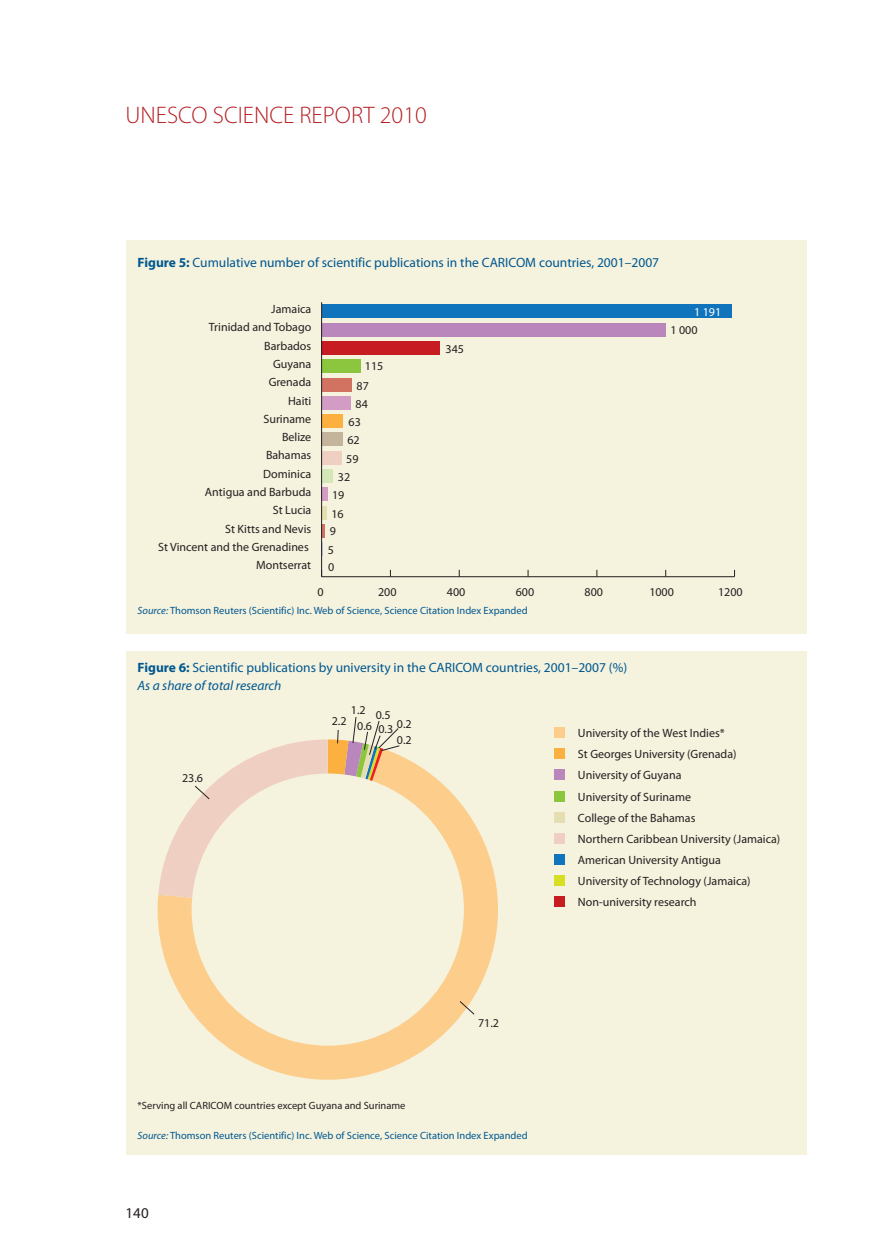
<style>
.page{position:relative;width:891px;height:1251px;background:#fff}
.page>*{position:absolute;margin:0;border:0;box-sizing:border-box;transform-origin:0 0}
.t1{font:300 24px "Myriad Pro";color:#b62024}
.t2{font:15px "Myriad Pro";color:#231f20}
.t3{font:13.5px/18px "Myriad Pro";color:#005890}
.t4{font:12px/21.1px "Myriad Pro";color:#231f20}
.t5{font:12px "Myriad Pro";color:#fff}
.t6{font:10.5px "Myriad Pro";color:#005890}
.t7{font:10.5px "Myriad Pro";color:#231f20}
.s1{font-weight:700}
.s2{font-style:italic}
</style>
<div class="page">
<div style="left:126px;top:241px;width:680px;height:393px;background:#f5f2de"></div>
<hr style="left:321px;top:576px;width:413px;height:1px;background:#231f20">
<div style="left:321px;top:305px;width:410px;height:13px;background:#1074bc"></div>
<div style="left:321px;top:323px;width:344px;height:13px;background:#ba87bc"></div>
<div style="left:321px;top:341px;width:119px;height:13px;background:#c61c22"></div>
<div style="left:321px;top:360px;width:40px;height:13px;background:#8bc63e"></div>
<div style="left:321px;top:378px;width:30px;height:13px;background:#d27362"></div>
<div style="left:321px;top:396px;width:29px;height:13px;background:#d29cc5"></div>
<div style="left:321px;top:415px;width:22px;height:13px;background:#fbb03f"></div>
<div style="left:321px;top:433px;width:22px;height:13px;background:#c3b49b"></div>
<div style="left:321px;top:451px;width:21px;height:13px;background:#f0cfc3"></div>
<div style="left:321px;top:469px;width:11px;height:14px;background:#d4e7b8"></div>
<svg style="left:322px;top:488px;width:6px;height:13px"></svg>
<svg style="left:322px;top:506px;width:5px;height:13px"></svg>
<svg style="left:322px;top:524px;width:2px;height:13px"></svg>
<svg style="left:322px;top:543px;width:1px;height:13px"></svg>
<hr style="left:321px;top:302px;width:1px;height:275px;background:#231f20">
<div style="left:126px;top:651px;width:680px;height:504px;background:#f5f2de"></div>
<svg style="left:157px;top:755px;width:341px;height:324px"></svg>
<svg style="left:459px;top:1000px;width:16px;height:15px"></svg>
<svg style="left:158px;top:717px;width:242px;height:181px"></svg>
<div style="left:554px;top:727px;width:10px;height:11px;background:#fdcd8b"></div>
<div style="left:554px;top:896px;width:10px;height:11px;background:#c61c22"></div>
<div style="left:554px;top:748px;width:10px;height:11px;background:#fbb03f"></div>
<div style="left:554px;top:769px;width:10px;height:11px;background:#ba87bc"></div>
<div style="left:554px;top:791px;width:10px;height:10px;background:#8bc63e"></div>
<div style="left:554px;top:812px;width:10px;height:10px;background:#e6deb3"></div>
<div style="left:554px;top:833px;width:10px;height:10px;background:#f0cfc3"></div>
<div style="left:554px;top:854px;width:10px;height:11px;background:#1074bc"></div>
<div style="left:554px;top:875px;width:10px;height:11px;background:#d6df21"></div>
<h1 class="t1" style="left:126px;top:100px;width:302px">UNESCO SCIENCE REPORT 2010</h1>
<p class="t3" style="left:138px;top:254px;width:523px"><span class="s1">Figure 5:</span> Cumulative number of scientific publications in the CARICOM countries, 2001–2007</p>
<p class="t4" style="left:271px;top:299px;width:41px">Jamaica</p>
<p class="t4" style="left:209px;top:318px;width:104px">Trinidad and Tobago</p>
<p class="t5" style="left:693px;top:307px;width:29px">1 191</p>
<p class="t4" style="left:670px;top:320px;width:29px">1 000</p>
<p class="t4" style="left:264px;top:336px;width:48px">Barbados</p>
<p class="t4" style="left:445px;top:339px;width:20px">345</p>
<p class="t4" style="left:273px;top:354px;width:40px">Guyana</p>
<p class="t4" style="left:269px;top:372px;width:44px">Grenada</p>
<p class="t4" style="left:288px;top:391px;width:25px">Haiti</p>
<p class="t4" style="left:365px;top:357px;width:20px">115</p>
<p class="t4" style="left:355px;top:394px;width:14px">84</p>
<p class="t4" style="left:356px;top:376px;width:14px">87</p>
<p class="t4" style="left:263px;top:409px;width:49px">Suriname</p>
<p class="t4" style="left:348px;top:413px;width:14px">63</p>
<p class="t4" style="left:282px;top:427px;width:31px">Belize</p>
<p class="t4" style="left:266px;top:446px;width:47px">Bahamas</p>
<p class="t4" style="left:263px;top:464px;width:50px">Dominica</p>
<p class="t4" style="left:347px;top:430px;width:14px">62</p>
<p class="t4" style="left:338px;top:467px;width:14px">32</p>
<p class="t4" style="left:346px;top:449px;width:14px">59</p>
<p class="t4" style="left:205px;top:482px;width:108px">Antigua and Barbuda</p>
<p class="t4" style="left:332px;top:485px;width:14px">19</p>
<p class="t4" style="left:273px;top:501px;width:40px">St Lucia</p>
<p class="t4" style="left:225px;top:519px;width:88px">St Kitts and Nevis</p>
<p class="t4" style="left:158px;top:537px;width:152px">St Vincent and the Grenadines</p>
<p class="t4" style="left:331px;top:504px;width:14px">16</p>
<p class="t4" style="left:328px;top:540px;width:8px">5</p>
<p class="t4" style="left:330px;top:522px;width:8px">9</p>
<p class="t4" style="left:256px;top:555px;width:57px">Montserrat</p>
<p class="t4" style="left:328px;top:557px;width:8px">0</p>
<p class="t4" style="left:317px;top:582px;width:8px">0</p>
<p class="t4" style="left:378px;top:582px;width:20px">200</p>
<p class="t4" style="left:447px;top:582px;width:20px">400</p>
<p class="t4" style="left:515px;top:582px;width:20px">600</p>
<p class="t4" style="left:584px;top:582px;width:20px">800</p>
<p class="t4" style="left:649px;top:582px;width:26px">1000</p>
<p class="t4" style="left:718px;top:582px;width:26px">1200</p>
<p class="t6" style="left:138px;top:604px;width:391px"><span class="s2">Source:</span> Thomson Reuters (Scientific) Inc. Web of Science, Science Citation Index Expanded</p>
<p class="t3" style="left:138px;top:658px;width:491px"><span class="s1">Figure 6:</span> Scientific publications by university in the CARICOM countries, 2001–2007 (%)<br><span class="s2">As a share of total research</span></p>
<p class="t4" style="left:332px;top:711px;width:16px">2.2</p>
<p class="t4" style="left:351px;top:703px;width:23px;line-height:15.3px;text-align:center">1.2<br>0.6</p>
<p class="t4" style="left:376px;top:708px;width:19px;line-height:14.7px">0.5<br>0.3</p>
<p class="t4" style="left:397px;top:715px;width:16px">0.2</p>
<p class="t4" style="left:182px;top:768px;width:22px">23.6</p>
<p class="t4" style="left:397px;top:730px;width:16px">0.2</p>
<p class="t4" style="left:478px;top:1013px;width:22px">71.2</p>
<p class="t7" style="left:138px;top:1099px;width:269px">*Serving all CARICOM countries except Guyana and Suriname</p>
<p class="t6" style="left:138px;top:1129px;width:391px"><span class="s2">Source:</span> Thomson Reuters (Scientific) Inc. Web of Science, Science Citation Index Expanded</p>
<p class="t2" style="left:126px;top:1204px;width:25px">140</p>
<p class="t4" style="left:577px;top:723px;width:148px">University of the West Indies*</p>
<p class="t4" style="left:577px;top:745px;width:204px">St Georges University (Grenada)<br>University of Guyana<br>University of Suriname<br>College of the Bahamas<br>Northern Caribbean University (Jamaica)<br>American University Antigua<br>University of Technology (Jamaica)</p>
<p class="t4" style="left:577px;top:893px;width:120px">Non-university research</p>
</div>
